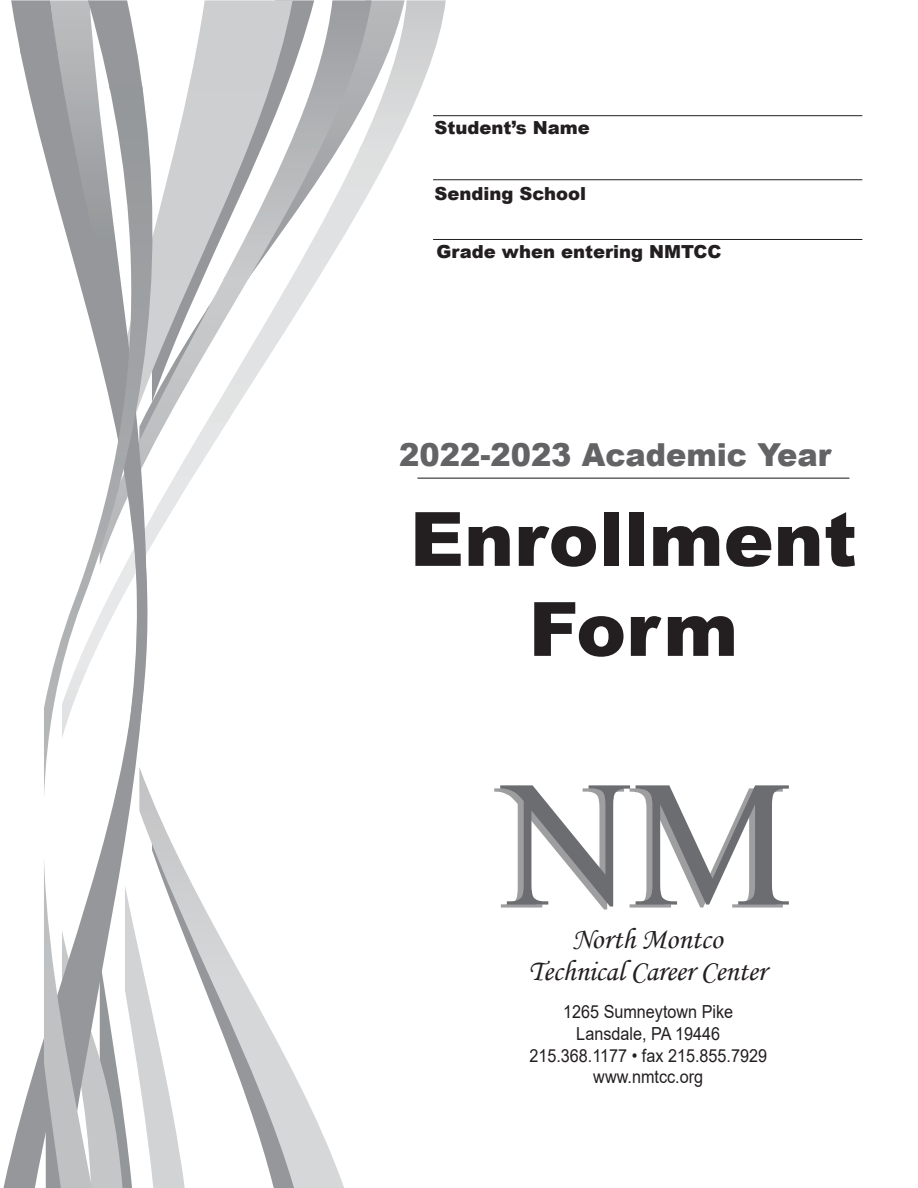
<style>
.page{position:relative;width:918px;height:1188px;background:#fff}
.page>*{position:absolute;margin:0;border:0;box-sizing:border-box;transform-origin:0 0}
.t1{font:180px "Times New Roman";color:#6c6d70}
.t2{font:900 75px "Arial";color:#231f20}
.t3{font:900 31.65px "Arial";color:#636366;scale:.96 1}
.t4{font:29.4px "Monotype Corsiva";letter-spacing:-.01em;color:#231f20}
.t5{font:18px "Arial";color:#231f20;scale:.9 1}
.t6{font:900 18px "Arial";color:#231f20}
</style>
<div class="page">
<svg style="left:170px;top:0;width:276px;height:1188px"></svg>
<svg style="left:3px;top:0;width:41px;height:1188px"></svg>
<svg style="left:44px;top:0;width:126px;height:1188px"></svg>
<hr style="left:433px;top:115px;width:429px;height:1px;background:#231f20">
<hr style="left:433px;top:179px;width:429px;height:1px;background:#231f20">
<hr style="left:433px;top:239px;width:429px;height:1px;background:#231f20">
<hr style="left:417px;top:477px;width:432px;height:2px;background:#636366">
<p class="t6" style="left:434px;top:115px;width:157px">Student’s Name</p>
<p class="t6" style="left:434px;top:181px;width:153px">Sending School</p>
<p class="t6" style="left:437px;top:238px;width:287px">Grade when entering NMTCC</p>
<p class="t3" style="left:399px;top:432px;width:452px">2022-2023 Academic Year</p>
<p class="t2" style="left:410px;top:485px;width:449px">Enrollment</p>
<p class="t2" style="left:529px;top:575px;width:211px">Form</p>
<p class="t1" style="left:503px;top:717px;width:291px">NM</p>
<p class="t4" style="left:572px;top:921px;width:152px">North Montco</p>
<p class="t4" style="left:529px;top:953px;width:239px">Technical Career Center</p>
<p class="t5" style="left:563px;top:1000px;width:191px">1265 Sumneytown Pike</p>
<p class="t5" style="left:576px;top:1021px;width:161px">Lansdale, PA 19446</p>
<p class="t5" style="left:529px;top:1043px;width:266px">215.368.1177 • fax 215.855.7929</p>
<p class="t5" style="left:593px;top:1064px;width:124px">www.nmtcc.org</p>
</div>
